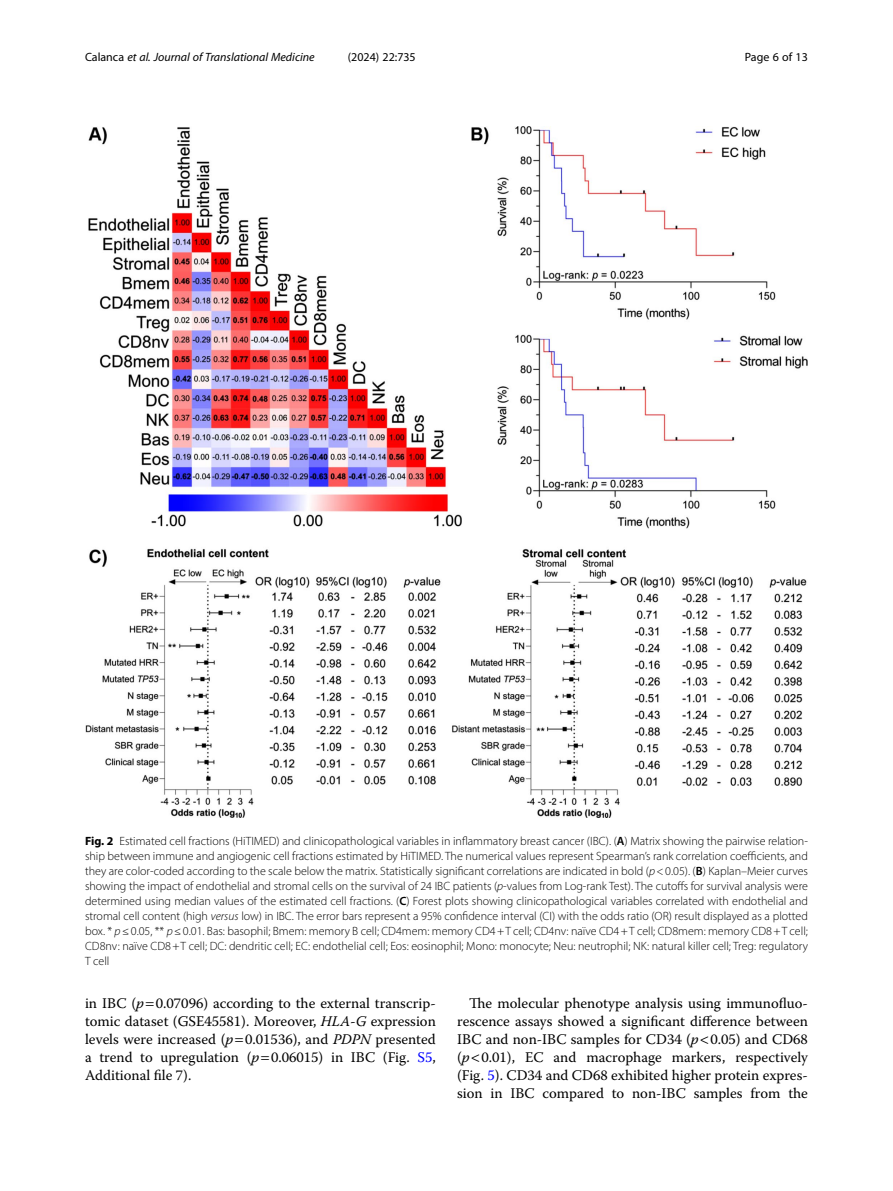
<style>
.page{position:relative;width:893px;height:1191px;background:#fff}
.page>*{position:absolute;margin:0;border:0;box-sizing:border-box;transform-origin:0 0}
.Body_Text_Indent{font:14.7px/18px "Warnock Pro";color:#000;text-align:justify}
.Figure_Caption{font:300 12px/15px "Myriad Pro";color:#000;text-align:justify}
.t1{font:italic 12px "Myriad Pro";color:#000}
.t2{font:12px "Myriad Pro";color:#000}
.s1{font-style:normal}
.s2{font-weight:700}
.s3{font-weight:600}
.s4{font-style:italic}
.s5{color:#00f}
</style>
<div class="page">
<img style="left:85px;top:126px;width:723px;height:691px">
<p class="t1" style="left:85px;top:50px;width:231px"><span class="s1">Calanca</span> et al. Journal of Translational Medicine</p>
<p class="t2" style="left:348px;top:50px;width:70px">(2024) 22:735</p>
<p class="t2" style="left:745px;top:50px;width:65px">Page 6 of 13</p>
<p class="Figure_Caption" style="left:85px;top:833px;width:724px"><span class="s2">Fig. 2</span> Estimated cell fractions (HiTIMED) and clinicopathological variables in inflammatory breast cancer (IBC). (<span class="s3">A</span>) Matrix showing the pairwise relation&shy;ship between immune and angiogenic cell fractions estimated by HiTIMED. The numerical values represent Spearman’s rank correlation coefficients, and they are color-coded according to the scale below the matrix. Statistically significant correlations are indicated in bold (<span class="s4">p</span>&lt;0.05). (<span class="s3">B</span>) Kaplan–Meier curves showing the impact of endothelial and stromal cells on the survival of 24 IBC patients (<span class="s4">p</span>-values from Log-rank Test). The cutoffs for survival analysis were determined using median values of the estimated cell fractions. (<span class="s3">C</span>) Forest plots showing clinicopathological variables correlated with endothelial and stromal cell content (high <span class="s4">versus</span> low) in IBC. The error bars represent a 95% confidence interval (CI) with the odds ratio (OR) result displayed as a plotted box. * <span class="s4">p</span>≤0.05, ** <span class="s4">p</span>≤0.01. Bas: basophil; Bmem: memory B cell; CD4mem: memory CD4+T cell; CD4nv: naïve CD4+T cell; CD8mem: memory CD8+T cell; CD8nv: naïve CD8+T cell; DC: dendritic cell; EC: endothelial cell; Eos: eosinophil; Mono: monocyte; Neu: neutrophil; NK: natural killer cell; Treg: regulatory T cell</p>
<p class="Body_Text_Indent" style="left:85px;top:994px;width:352px">in IBC (<span class="s4">p</span> 0.07096) according to the external transcrip&shy;tomic dataset (GSE45581). Moreover, <span class="s4">HLA-G</span> expression levels were increased (<span class="s4">p</span> 0.01536), and <span class="s4">PDPN</span> presented a trend to upregulation (<span class="s4">p</span> 0.06015) in IBC (Fig. <span class="s5">S5</span>, Additional file 7).</p>
<p class="Body_Text_Indent" style="left:457px;top:994px;width:352px;text-indent:12px">The molecular phenotype analysis using immunofluo&shy;rescence assays showed a significant difference between IBC and non-IBC samples for CD34 (<span class="s4">p</span> 0.05) and CD68 (<span class="s4">p</span> 0.01), EC and macrophage markers, respectively (Fig. <span class="s5">5</span>). CD34 and CD68 exhibited higher protein expres&shy;sion in IBC compared to non-IBC samples from the</p>
</div>
